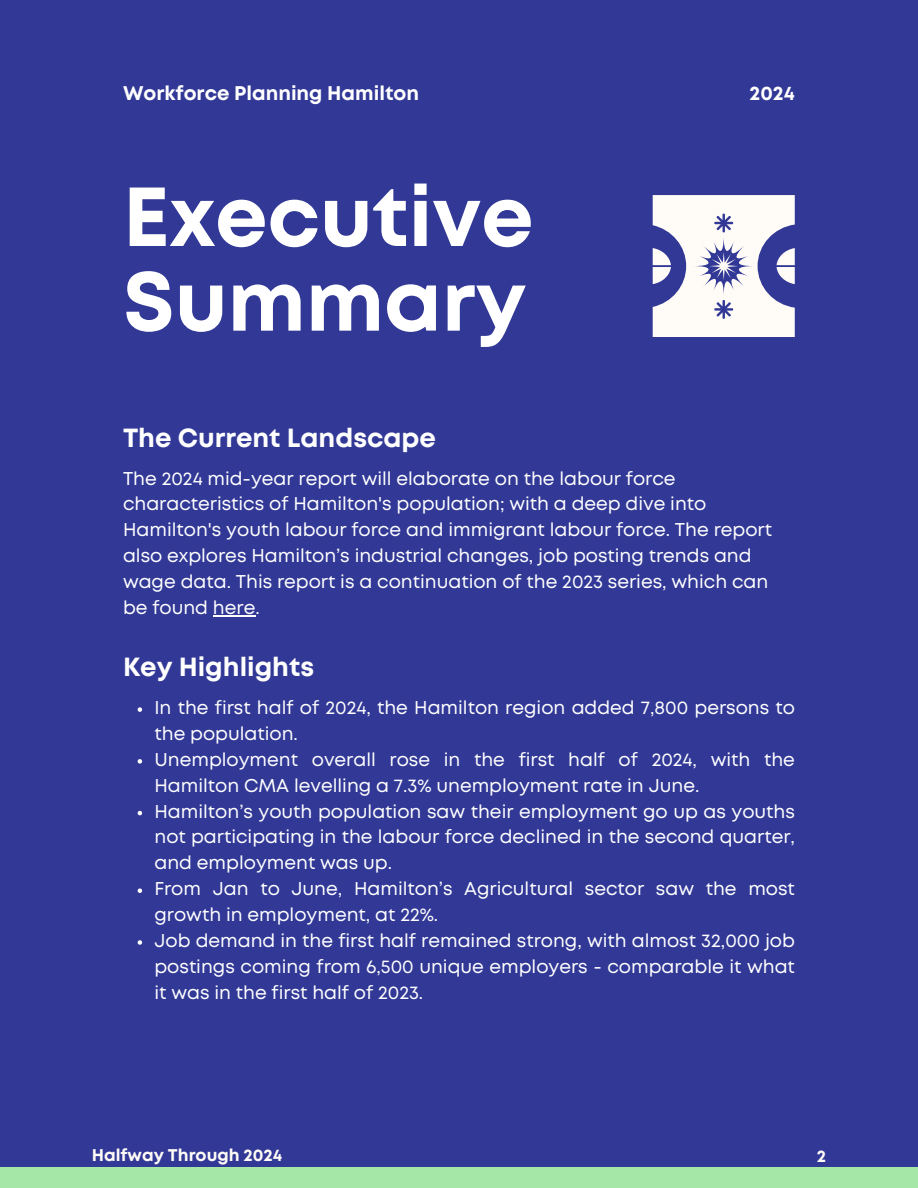
<style>
.page{position:relative;width:918px;height:1188px;background:#313896}
.page>*{position:absolute;margin:0;border:0;box-sizing:border-box;transform-origin:0 0}
.t1{font:700 83.55px/84.6px "Mont";color:#fff}
.t2{font:700 26.25px "Mont";color:#fff}
.t3{font:700 19.8px "Mont";color:#fff}
.t4{font:18.45px/25.8px "Mont";color:#fff}
.t5{font:700 16.95px "Mont";color:#fffbf6}
</style>
<div class="page">
<div style="left:0;top:1167px;width:918px;height:21px;background:#a5e7a6"></div>
<svg style="left:653px;top:195px;width:142px;height:142px"></svg>
<hr style="left:213px;top:615px;width:42px;height:1px;background:#fff">
<svg style="left:138px;top:707px;width:4px;height:5px"></svg>
<svg style="left:138px;top:759px;width:4px;height:5px"></svg>
<svg style="left:138px;top:811px;width:4px;height:4px"></svg>
<svg style="left:138px;top:888px;width:4px;height:5px"></svg>
<svg style="left:138px;top:940px;width:4px;height:5px"></svg>
<h3 class="t3" style="left:123px;top:86px;width:298px">Workforce Planning Hamilton</h3>
<h3 class="t3" style="left:750px;top:86px;width:47px">2024</h3>
<h2 class="t1" style="left:123px;top:181px;width:412px">Executive<br>Summary</h2>
<h1 class="t2" style="left:123px;top:428px;width:314px">The Current Landscape</h1>
<p class="t4" style="left:123px;top:467px;width:651px">The 2024 mid-year report will elaborate on the labour force characteristics of Hamilton's population; with a deep dive into Hamilton's youth labour force and immigrant labour force. The report also explores Hamilton’s industrial changes, job posting trends and wage data. This report is a continuation of the 2023 series, which can be found here.</p>
<p class="t2" style="left:123px;top:657px;width:193px">Key Highlights</p>
<p class="t4" style="left:154px;top:696px;width:642px">In the first half of 2024, the Hamilton region added 7,800 persons to the population.</p>
<p class="t4" style="left:154px;top:748px;width:642px">Unemployment overall rose in the first half of 2024, with the<br>Hamilton CMA levelling a 7.3% unemployment rate in June.</p>
<p class="t4" style="left:154px;top:800px;width:642px;text-align:justify">Hamilton’s youth population saw their employment go up as youths not participating in the labour force declined in the second quarter, and employment was up.</p>
<p class="t4" style="left:154px;top:877px;width:642px">From Jan to June, Hamilton’s Agricultural sector saw the most growth in employment, at 22%.</p>
<p class="t4" style="left:154px;top:929px;width:642px;text-align:justify">Job demand in the first half remained strong, with almost 32,000 job postings coming from 6,500 unique employers - comparable it what it was in the first half of 2023.</p>
<h4 class="t5" style="left:92px;top:1149px;width:192px">Halfway Through 2024</h4>
<h2 class="t5" style="left:817px;top:1149px;width:11px">2</h2>
</div>
